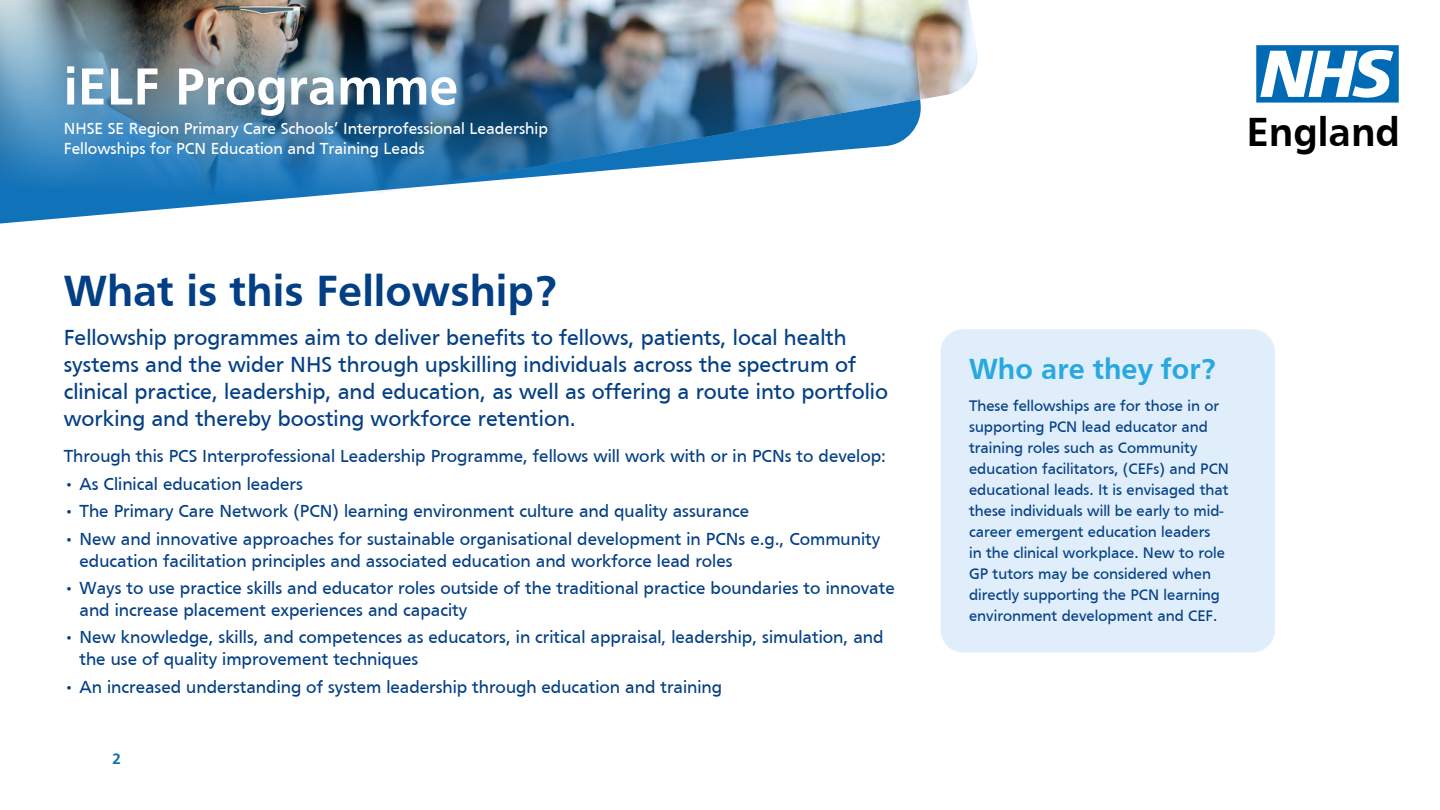
<style>
.page{position:relative;width:1440px;height:810px;background:#fff}
.page>*{position:absolute;margin:0;border:0;box-sizing:border-box;transform-origin:0 0}
.t1{font:700 54px "Frutiger";color:#fff}
.t2{font:700 45px "Frutiger";color:#033f85}
.t3{font:700 41.85px "Frutiger";color:#000}
.t4{font:700 30px "Frutiger";color:#27a8e0}
.t5{font:22.5px/27px "Frutiger";color:#033f85}
.t6{font:18px/21.6px "Frutiger";color:#033f85}
.t7{font:16.5px/19.8px "Frutiger";color:#fff}
.t8{font:15.75px/21px "Frutiger";color:#033f85}
.t9{font:700 15.75px "Frutiger";color:#1072b9}
</style>
<div class="page">
<img style="left:0;top:0;width:978px;height:224px">
<svg style="left:1256px;top:45px;width:143px;height:58px"></svg>
<div style="left:941px;top:329px;width:334px;height:323px;background:#e0eefb;border-radius:22px"></div>
<h1 class="t1" style="left:64px;top:55px;width:396px">iELF Programme</h1>
<p class="t7" style="left:64px;top:119px;width:486px">NHSE SE Region Primary Care Schools’ Interprofessional Leadership<br>Fellowships for PCN Education and Training Leads</p>
<h3 class="t3" style="left:1246px;top:108px;width:155px">England</h3>
<h2 class="t2" style="left:64px;top:265px;width:495px">What is this Fellowship?</h2>
<p class="t5" style="left:64px;top:323px;width:826px">Fellowship programmes aim to deliver benefits to fellows, patients, local health systems and the wider NHS through upskilling individuals across the spectrum of clinical practice, leadership, and education, as well as offering a route into portfolio working and thereby boosting workforce retention.</p>
<p class="t6" style="left:64px;top:445px;width:824px">Through this PCS Interprofessional Leadership Programme, fellows will work with or in PCNs to develop:</p>
<p class="t6" style="left:64px;top:473px;width:241px">• As Clinical education leaders</p>
<p class="t6" style="left:64px;top:500px;width:687px">• The Primary Care Network (PCN) learning environment culture and quality assurance</p>
<p class="t6" style="left:80px;top:528px;width:802px;text-indent:-16px">• New and innovative approaches for sustainable organisational development in PCNs e.g., Community education facilitation principles and associated education and workforce lead roles</p>
<p class="t6" style="left:80px;top:577px;width:817px;text-indent:-16px">• Ways to use practice skills and educator roles outside of the traditional practice boundaries to innovate and increase placement experiences and capacity</p>
<p class="t6" style="left:80px;top:626px;width:806px;text-indent:-16px">• New knowledge, skills, and competences as educators, in critical appraisal, leadership, simulation, and the use of quality improvement techniques</p>
<p class="t6" style="left:64px;top:676px;width:660px">• An increased understanding of system leadership through education and training</p>
<p class="t9" style="left:112px;top:750px;width:10px">2</p>
<h3 class="t4" style="left:969px;top:352px;width:248px">Who are they for?</h3>
<p class="t8" style="left:969px;top:396px;width:261px">These fellowships are for those in or supporting PCN lead educator and training roles such as Community education facilitators, (CEFs) and PCN educational leads. It is envisaged that these individuals will be early to mid&shy;career emergent education leaders<br>in the clinical workplace. New to role GP tutors may be considered when directly supporting the PCN learning environment development and CEF.</p>
</div>
